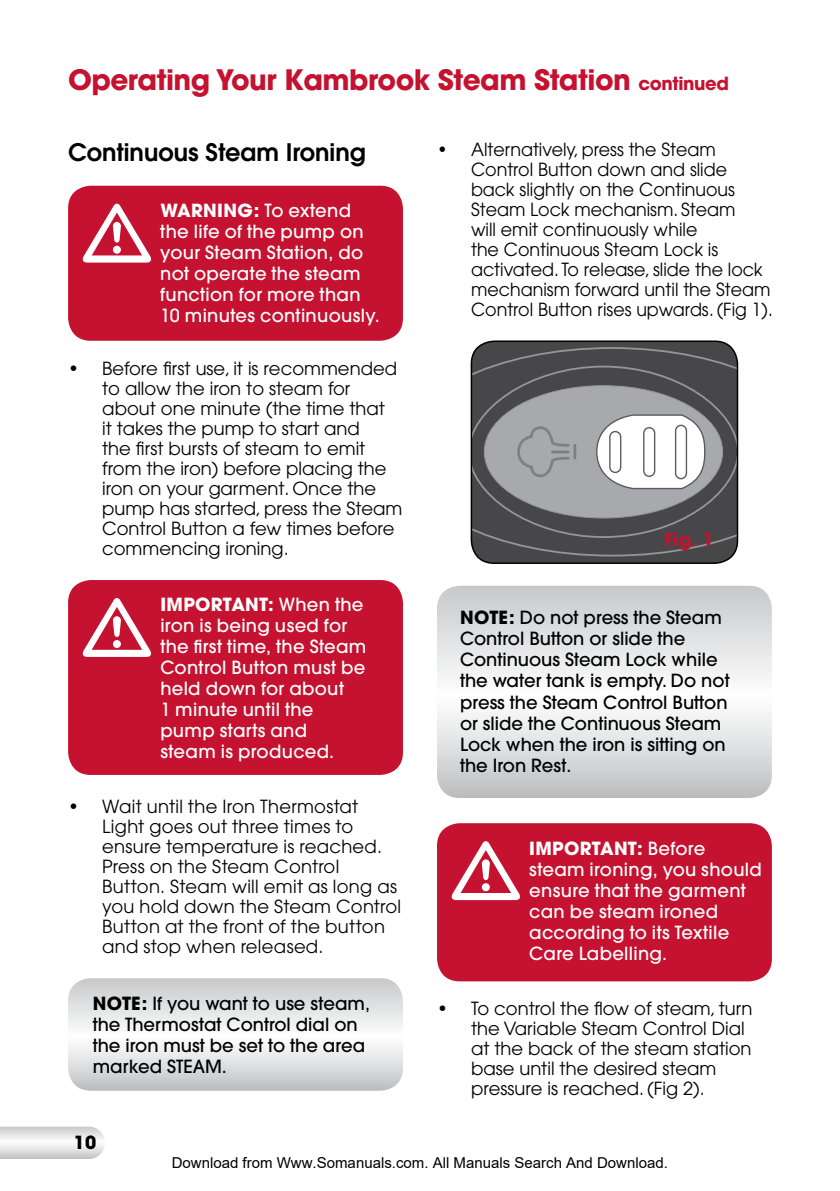
<style>
.page{position:relative;width:840px;height:1191px;background:#fff}
.page>*{position:absolute;margin:0;border:0;box-sizing:border-box;transform-origin:0 0}
.t1{font:700 28px "Avant Garde";letter-spacing:-.02em;color:#c41230}
.t2{font:600 24px "Avant Garde";color:#000}
.t3{font:18px/20px "Avant Garde";color:#000}
.t4{font:500 18px/21px "Avant Garde";letter-spacing:.015em;color:#fff}
.t5{font:500 18px/21px "Avant Garde";color:#000}
.t6{font:700 18px "Avant Garde";color:#fff}
.t7{font:700 18px "Avant Garde";color:#c41230}
.t8{font:700 18px "Avant Garde";color:#000}
.t9{font:15px "Arial";color:#000}
.s1{font-size:18px}
.s2{font-weight:700}
</style>
<div class="page">
<svg style="left:0;top:1126px;width:104px;height:32px"></svg>
<div style="left:68px;top:186px;width:335px;height:155px;background:#c41230;border-radius:23px"></div>
<svg style="left:83px;top:204px;width:68px;height:58px"></svg>
<div style="left:68px;top:580px;width:335px;height:195px;background:#c41230;border-radius:23px"></div>
<svg style="left:83px;top:598px;width:68px;height:59px"></svg>
<svg style="left:68px;top:978px;width:335px;height:112px"></svg>
<svg style="left:473px;top:346px;width:122px;height:211px"></svg>
<svg style="left:473px;top:365px;width:122px;height:174px"></svg>
<div style="left:484px;top:386px;width:238px;height:132px;background:#a7a9ac;border-radius:50%"></div>
<svg style="left:595px;top:341px;width:142px;height:222px"></svg>
<div style="left:609px;top:431px;width:11px;height:41px;background:#fff;border-radius:5px"></div>
<div style="left:608px;top:431px;width:13px;height:42px;border:1px solid #58595b;border-radius:5px"></div>
<div style="left:643px;top:428px;width:11px;height:48px;background:#fff;border-radius:5px"></div>
<div style="left:642px;top:427px;width:13px;height:50px;border:1px solid #58595b;border-radius:5px"></div>
<div style="left:675px;top:425px;width:11px;height:53px;background:#fff;border-radius:5px"></div>
<div style="left:674px;top:425px;width:12px;height:54px;border:1px solid #58595b;border-radius:5px"></div>
<svg style="left:517px;top:426px;width:59px;height:51px"></svg>
<div style="left:470px;top:340px;width:267px;height:224px;border:2px solid #000;border-radius:23px"></div>
<svg style="left:437px;top:586px;width:334px;height:212px"></svg>
<div style="left:437px;top:823px;width:334px;height:158px;background:#c41230;border-radius:23px"></div>
<svg style="left:451px;top:841px;width:68px;height:59px"></svg>
<h1 class="t1" style="left:68px;top:62px;width:662px">Operating Your Kambrook Steam Station <span class="s1">continued</span></h1>
<h2 class="t2" style="left:68px;top:136px;width:299px">Continuous Steam Ironing</h2>
<p class="t6" style="left:160px;top:199px;width:30px">warnin</p>
<p class="t4" style="left:160px;top:200px;width:221px;text-indent:77px"><span class="s2">g:</span> To extend the life of the pump on your Steam Station, do not operate the steam function for more than<br>10 minutes continuously.</p>
<p class="t3" style="left:102px;top:359px;width:301px;text-indent:-34px">• Before first use, it is recommended to allow the iron to steam for about one minute (the time that<br>it takes the pump to start and<br>the first bursts of steam to emit from the iron) before placing the iron on your garment. Once the pump has started, press the Steam<br>Control Button a few times before commencing ironing.</p>
<p class="t4" style="left:160px;top:594px;width:207px"><span class="s2">IMPORTANT:</span> When the iron is being used for the first time, the Steam<br>Control Button must be held down for about<br>1 minute until the pump starts and steam is produced.</p>
<p class="t3" style="left:102px;top:797px;width:300px;text-indent:-34px">• Wait until the Iron Thermostat<br>Light goes out three times to ensure temperature is reached.<br>Press on the Steam Control<br>Button. Steam will emit as long as you hold down the Steam Control<br>Button at the front of the button and stop when released.</p>
<p class="t5" style="left:93px;top:993px;width:278px"><span class="s2">NOTE:</span> If you want to use steam, the Thermostat Control dial on the iron must be set to the area marked STEAM.</p>
<p class="t8" style="left:74px;top:1131px;width:24px">10</p>
<p class="t3" style="left:471px;top:139px;width:303px;text-indent:-34px">• Alternatively, press the Steam<br>Control Button down and slide back slightly on the Continuous<br>Steam Lock mechanism. Steam<br>will emit continuously while<br>the Continuous Steam Lock is activated. To release, slide the lock mechanism forward until the Steam<br>Control Button rises upwards. (Fig 1).</p>
<p class="t7" style="left:663px;top:527px;width:51px">Fig. 1</p>
<p class="t5" style="left:460px;top:607px;width:271px"><span class="s2">NOTE:</span> Do not press the Steam<br>Control Button or slide the<br>Continuous Steam Lock while the water tank is empty. Do not press the Steam Control Button or slide the Continuous Steam<br>Lock when the iron is sitting on the Iron Rest.</p>
<p class="t4" style="left:529px;top:837px;width:234px"><span class="s2">IMPORTANT:</span> Before steam ironing, you should ensure that the garment can be steam ironed according to its Textile<br>Care Labelling.</p>
<p class="t3" style="left:471px;top:998px;width:283px;text-indent:-34px">• To control the flow of steam, turn the Variable Steam Control Dial at the back of the steam station base until the desired steam pressure is reached. (Fig 2).</p>
<p class="t9" style="left:172px;top:1154px;width:497px">Download from Www.Somanuals.com. All Manuals Search And Download.</p>
</div>
